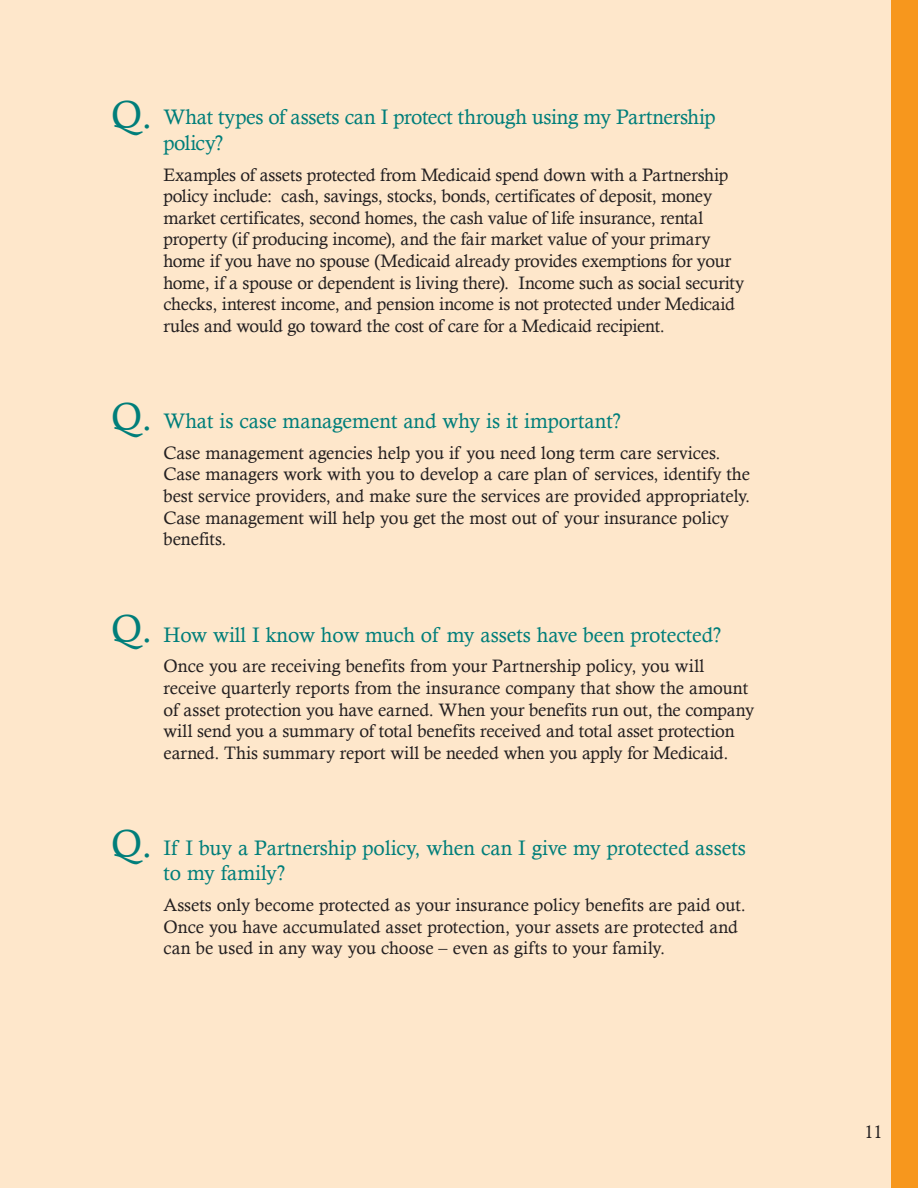
<style>
.page{position:relative;width:918px;height:1188px;background:#fee7cb}
.page>*{position:absolute;margin:0;border:0;box-sizing:border-box;transform-origin:0 0}
.t1{font:39.15px "Calisto";color:#007e7a}
.body_copy{font:21px/25.2px "Calisto";color:#007e7a}
.body_copy-2{font:18px/21.6px "Calisto";color:#231f20}
</style>
<div class="page">
<div style="left:891px;top:0;width:27px;height:1188px;background:#f7971d"></div>
<p class="t1" style="left:111px;top:92px;width:43px">Q.</p>
<p class="body_copy" style="left:164px;top:104px;width:554px">What types of assets can I protect through using my Partnership policy?</p>
<p class="body_copy-2" style="left:164px;top:163px;width:582px">Examples of assets protected from Medicaid spend down with a Partnership policy include: cash, savings, stocks, bonds, certificates of deposit, money market certificates, second homes, the cash value of life insurance, rental property (if producing income), and the fair market value of your primary home if you have no spouse (Medicaid already provides exemptions for your home, if a spouse or dependent is living there). Income such as social security checks, interest income, and pension income is not protected under Medicaid rules and would go toward the cost of care for a Medicaid recipient.</p>
<p class="t1" style="left:111px;top:394px;width:43px">Q.</p>
<p class="body_copy" style="left:164px;top:408px;width:459px">What is case management and why is it important?</p>
<p class="body_copy-2" style="left:164px;top:442px;width:588px">Case management agencies help you if you need long term care services.<br>Case managers work with you to develop a care plan of services, identify the best service providers, and make sure the services are provided appropriately.<br>Case management will help you get the most out of your insurance policy benefits.</p>
<p class="t1" style="left:111px;top:606px;width:43px">Q.</p>
<p class="body_copy" style="left:164px;top:622px;width:559px">How will I know how much of my assets have been protected?</p>
<p class="body_copy-2" style="left:164px;top:655px;width:592px">Once you are receiving benefits from your Partnership policy, you will receive quarterly reports from the insurance company that show the amount of asset protection you have earned. When your benefits run out, the company will send you a summary of total benefits received and total asset protection earned. This summary report will be needed when you apply for Medicaid.</p>
<p class="t1" style="left:111px;top:821px;width:43px">Q.</p>
<p class="body_copy" style="left:164px;top:835px;width:584px">If I buy a Partnership policy, when can I give my protected assets to my family?</p>
<p class="body_copy-2" style="left:164px;top:894px;width:584px">Assets only become protected as your insurance policy benefits are paid out.<br>Once you have accumulated asset protection, your assets are protected and can be used in any way you choose – even as gifts to your family.</p>
<p class="body_copy-2" style="left:864px;top:1121px;width:20px">11</p>
</div>
